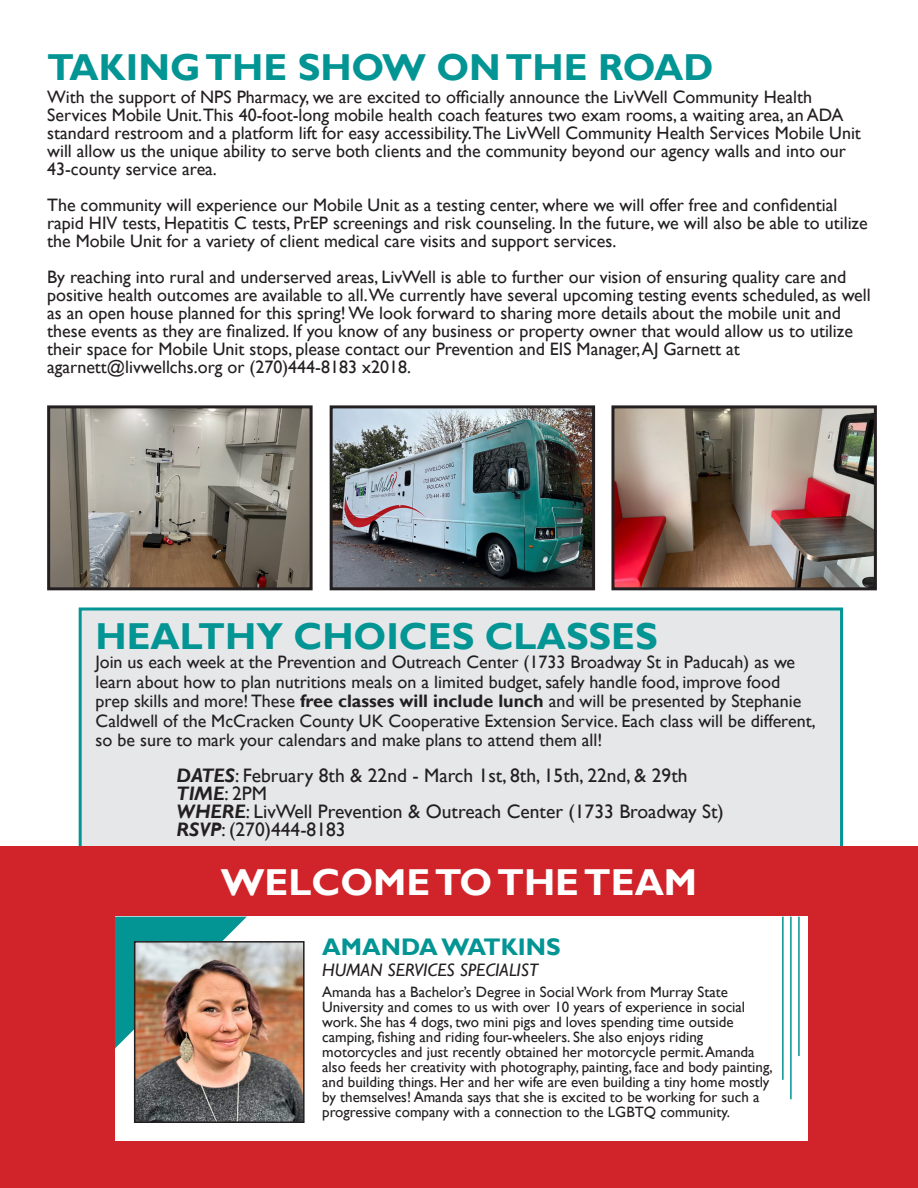
<style>
.page{position:relative;width:918px;height:1188px;background:#fff}
.page>*{position:absolute;margin:0;border:0;box-sizing:border-box;transform-origin:0 0}
.t1{font:700 37.5px "Gill Sans";color:#039494}
.t2{font:700 37.5px "Gill Sans";color:#fff}
.t3{font:700 24px "Gill Sans";color:#039494}
.t4{font:19.5px/18px "Gill Sans";color:#231f20}
.t5{font:18px/18px "Gill Sans";color:#231f20}
.t6{font:italic 18px "Gill Sans";color:#231f20}
.t7{font:15px/15px "Gill Sans";color:#231f20}
.s1{font-weight:700}
.s2{font-weight:700;font-style:italic}
</style>
<div class="page">
<div style="left:79px;top:608px;width:764px;height:274px;background:#e6e7e9;border:3px solid #039494"></div>
<div style="left:0;top:847px;width:918px;height:341px;background:#d1232a"></div>
<div style="left:115px;top:917px;width:692px;height:224px;background:#fff"></div>
<svg style="left:115px;top:917px;width:132px;height:132px;background:#1a9d9d"></svg>
<img style="left:137px;top:944px;width:165px;height:176px">
<div style="left:134px;top:941px;width:171px;height:182px;border:2px solid #231f20"></div>
<hr style="left:782px;top:917px;width:2px;height:163px;background:#039494">
<hr style="left:790px;top:917px;width:2px;height:182px;background:#039494">
<hr style="left:798px;top:917px;width:2px;height:139px;background:#039494">
<img style="left:51px;top:409px;width:258px;height:177px">
<div style="left:47px;top:405px;width:266px;height:185px;border:3px solid #231f20"></div>
<img style="left:334px;top:409px;width:257px;height:177px">
<div style="left:330px;top:405px;width:265px;height:185px;border:3px solid #231f20"></div>
<img style="left:615px;top:409px;width:258px;height:177px">
<div style="left:611px;top:405px;width:266px;height:185px;border:3px solid #231f20"></div>
<p class="t1" style="left:47px;top:45px;width:668px">TAKING THE SHOW ON THE ROAD</p>
<p class="t5" style="left:47px;top:89px;width:815px">With the support of NPS Pharmacy, we are excited to officially announce the LivWell Community Health Services Mobile Unit.This 40-foot-long mobile health coach features two exam rooms, a waiting area, an ADA standard restroom and a platform lift for easy accessibility.The LivWell Community Health Services Mobile Unit will allow us the unique ability to serve both clients and the community beyond our agency walls and into our 43-county service area.</p>
<p class="t5" style="left:47px;top:197px;width:822px">The community will experience our Mobile Unit as a testing center, where we will offer free and confidential rapid HIV tests, Hepatitis C tests, PrEP screenings and risk counseling. In the future, we will also be able to utilize the Mobile Unit for a variety of client medical care visits and support services.</p>
<p class="t5" style="left:47px;top:269px;width:825px">By reaching into rural and underserved areas, LivWell is able to further our vision of ensuring quality care and positive health outcomes are available to all.We currently have several upcoming testing events scheduled, as well as an open house planned for this spring! We look forward to sharing more details about the mobile unit and these events as they are finalized. If you know of any business or property owner that would allow us to utilize their space for Mobile Unit stops, please contact our Prevention and EIS Manager, AJ Garnett at</p>
<p class="t5" style="left:47px;top:359px;width:365px">agarnett@livwellchs.org or (270)444-8183 x2018.</p>
<p class="t1" style="left:96px;top:613px;width:564px">HEALTHY CHOICES CLASSES</p>
<p class="t5" style="left:96px;top:653px;width:722px;line-height:19.5px">Join us each week at the Prevention and Outreach Center (1733 Broadway St in Paducah) as we learn about how to plan nutritions meals on a limited budget, safely handle food, improve food prep skills and more! These <span class="s1">free classes will include lunch</span> and will be presented by Stephanie Caldwell of the McCracken County UK Cooperative Extension Service. Each class will be different, so be sure to mark your calendars and make plans to attend them all!</p>
<p class="t4" style="left:177px;top:767px;width:549px"><span class="s2">DATES</span>: February 8th &amp; 22nd - March 1st, 8th, 15th, 22nd, &amp; 29th <span class="s2">TIME</span>: 2PM<br><span class="s2">WHERE</span>: LivWell Prevention &amp; Outreach Center (1733 Broadway St)<br><span class="s2">RSVP</span>: (270)444-8183</p>
<p class="t2" style="left:221px;top:860px;width:478px">WELCOME TO THE TEAM</p>
<p class="t3" style="left:322px;top:932px;width:240px">AMANDA WATKINS</p>
<p class="t6" style="left:322px;top:959px;width:218px">HUMAN SERVICES SPECIALIST</p>
<p class="t7" style="left:322px;top:985px;width:452px">Amanda has a Bachelor’s Degree in Social Work from Murray State University and comes to us with over 10 years of experience in social work. She has 4 dogs, two mini pigs and loves spending time outside camping, fishing and riding four-wheelers. She also enjoys riding motorcycles and just recently obtained her motorcycle permit. Amanda also feeds her creativity with photography, painting, face and body painting, and building things. Her and her wife are even building a tiny home mostly by themselves! Amanda says that she is excited to be working for such a progressive company with a connection to the LGBTQ community.</p>
</div>
